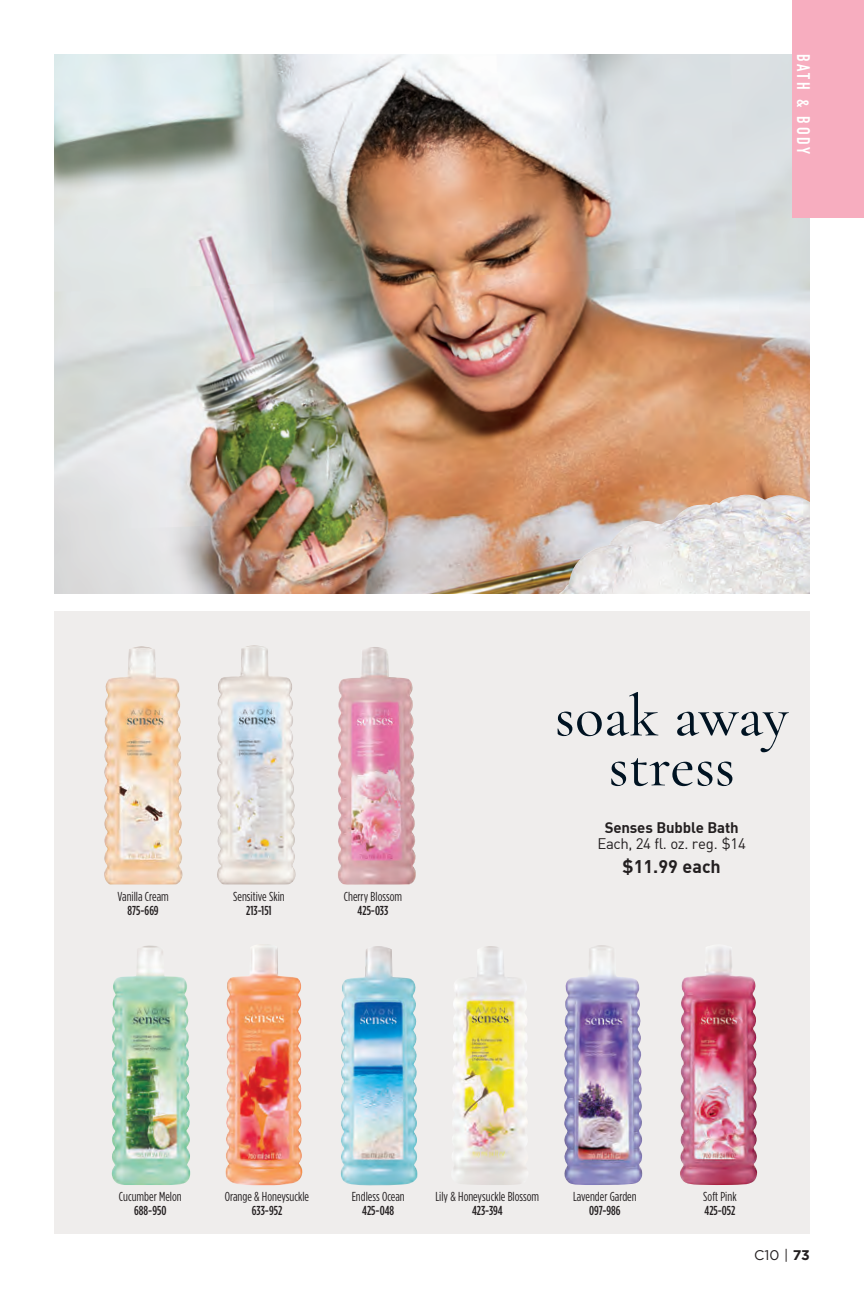
<style>
.page{position:relative;width:864px;height:1296px;background:#fff}
.page>*{position:absolute;margin:0;border:0;box-sizing:border-box;transform-origin:0 0}
.t1{font:500 60px/50px "Cormorant Garamond";color:#001322;text-align:center}
.t2{font:18px "DIN Bold";color:#231f20}
.t3{font:700 18px "DIN Condensed";letter-spacing:.145em;color:#fff}
.t4{font:15px "DIN";letter-spacing:-.025em;color:#231f20}
.t5{font:15px "DIN Bold";letter-spacing:-.01em;color:#231f20}
.t6{font:14px "Gotham";color:#231f20}
.t7{font:13px "Gotham Condensed";color:#231f20}
.t8{font:500 13px "Gotham Condensed";color:#231f20}
.s1{font-weight:700}
</style>
<div class="page">
<img style="left:54px;top:54px;width:756px;height:540px">
<img style="left:559px;top:494px;width:251px;height:100px">
<div style="left:54px;top:612px;width:756px;height:622px;background:#efedec"></div>
<img style="left:452px;top:946px;width:76px;height:239px">
<img style="left:564px;top:945px;width:79px;height:240px">
<img style="left:340px;top:946px;width:78px;height:240px">
<img style="left:225px;top:945px;width:78px;height:240px">
<img style="left:112px;top:945px;width:78px;height:240px">
<img style="left:104px;top:646px;width:79px;height:238px">
<img style="left:217px;top:645px;width:79px;height:239px">
<img style="left:338px;top:647px;width:78px;height:237px">
<img style="left:680px;top:947px;width:77px;height:238px">
<div style="left:793px;top:0;width:71px;height:217px;background:#f7adbf"></div>
<h2 class="t3" style="left:810px;top:54px;width:102px;rotate:90deg">BATH &amp; BODY</h2>
<p class="t7" style="left:118px;top:892px;width:53px">Vanilla Cream</p>
<p class="t8" style="left:128px;top:906px;width:33px">875-669</p>
<p class="t7" style="left:233px;top:892px;width:53px">Sensitive Skin</p>
<p class="t8" style="left:246px;top:906px;width:27px">213-151</p>
<p class="t7" style="left:344px;top:892px;width:60px">Cherry Blossom</p>
<p class="t8" style="left:358px;top:906px;width:32px">425-033</p>
<h1 class="t1" style="left:555px;top:696px;width:236px">soak away stress</h1>
<p class="t5" style="left:605px;top:818px;width:136px">Senses Bubble Bath</p>
<p class="t4" style="left:597px;top:834px;width:150px">Each, 24 fl. oz. reg. $14</p>
<h2 class="t2" style="left:623px;top:855px;width:100px">$11.99 each</h2>
<p class="t7" style="left:119px;top:1192px;width:64px">Cucumber Melon</p>
<p class="t8" style="left:134px;top:1206px;width:34px">688-950</p>
<p class="t7" style="left:225px;top:1192px;width:86px">Orange &amp; Honeysuckle</p>
<p class="t8" style="left:252px;top:1206px;width:32px">633-952</p>
<p class="t7" style="left:352px;top:1192px;width:55px">Endless Ocean</p>
<p class="t8" style="left:362px;top:1206px;width:33px">425-048</p>
<p class="t7" style="left:436px;top:1192px;width:105px">Lily &amp; Honeysuckle Blossom</p>
<p class="t8" style="left:472px;top:1206px;width:32px">423-394</p>
<p class="t7" style="left:573px;top:1192px;width:65px">Lavender Garden</p>
<p class="t8" style="left:589px;top:1206px;width:33px">097-986</p>
<p class="t7" style="left:703px;top:1192px;width:35px">Soft Pink</p>
<p class="t8" style="left:705px;top:1206px;width:32px">425-052</p>
<p class="t6" style="left:754px;top:1250px;width:57px">C10 | <span class="s1">73</span></p>
</div>
